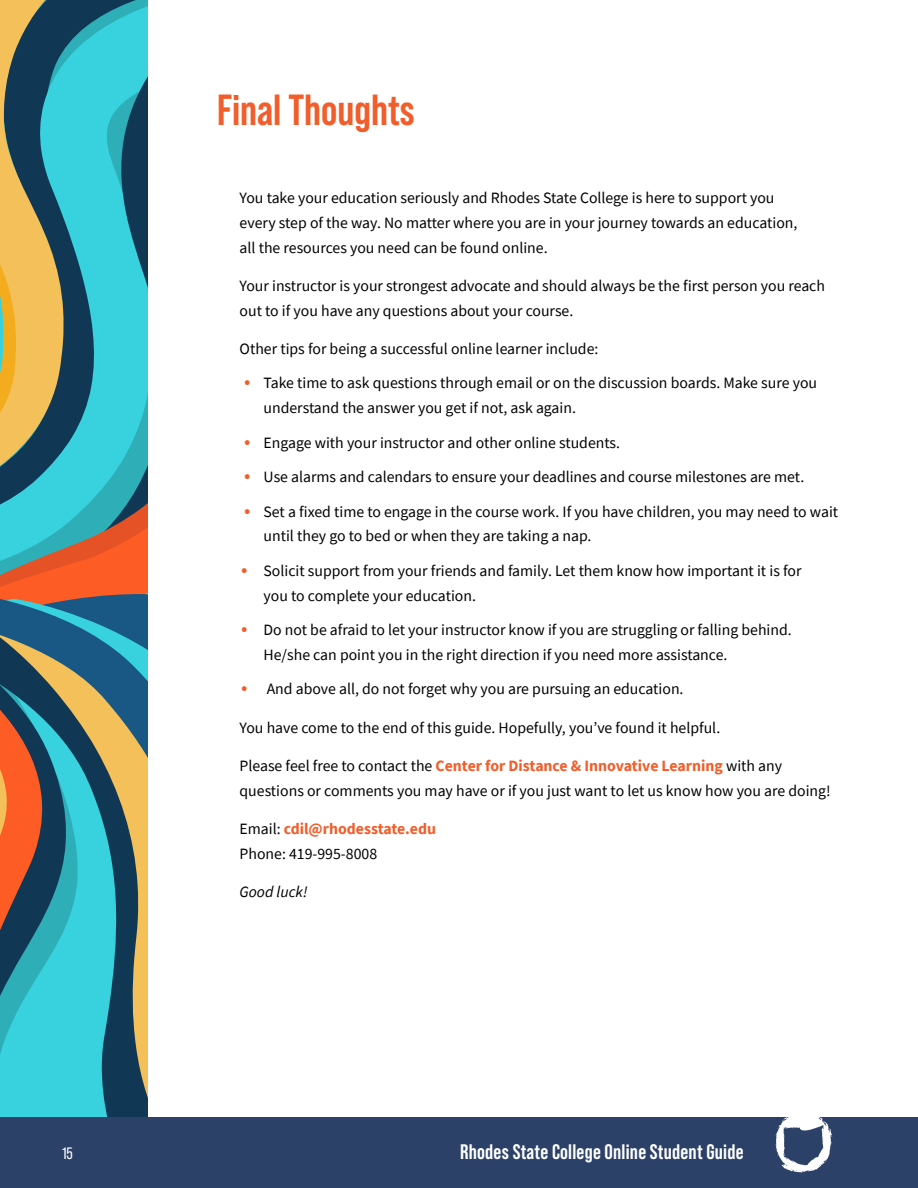
<style>
.page{position:relative;width:918px;height:1188px;background:#fff}
.page>*{position:absolute;margin:0;border:0;box-sizing:border-box;transform-origin:0 0}
.heading_orange{font:700 43.5px "Bebas Neue Pro";color:#f15e2b}
.t1{font:700 21px "Bebas Neue Pro";letter-spacing:.01em;color:#fff}
.t2{font:16.5px "Bebas Neue Pro";color:#fff}
.indent_body_text{font:15.75px/24.8px "Source Sans Pro";color:#000}
.body_text{font:15.75px/24.8px "Source Sans Pro";color:#000}
.body_text-2{font:700 15.75px "Source Sans Pro";color:#f15e2b}
.body_text-3{font:italic 15.75px "Source Sans Pro";color:#000}
.s1{font-size:21px;color:#f15e2b}
.s2{font-weight:700;color:#f15e2b}
.s3{font-weight:400;color:#000}
</style>
<div class="page">
<div style="left:0;top:1117px;width:918px;height:71px;background:#2b4168"></div>
<svg style="left:775px;top:1117px;width:58px;height:56px"></svg>
<svg style="left:0;top:523px;width:148px;height:61px;background:#ad7c5f"></svg>
<svg style="left:0;top:0;width:148px;height:523px;background:#529e96"></svg>
<svg style="left:0;top:584px;width:148px;height:533px;background:#548988"></svg>
<p class="heading_orange" style="left:217px;top:85px;width:199px">Final Thoughts</p>
<p class="body_text" style="left:240px;top:186px;width:559px">You take your education seriously and Rhodes State College is here to support you every step of the way. No matter where you are in your journey towards an education, all the resources you need can be found online.</p>
<p class="body_text" style="left:240px;top:273px;width:587px">Your instructor is your strongest advocate and should always be the first person you reach out to if you have any questions about your course.</p>
<p class="body_text" style="left:240px;top:336px;width:360px">Other tips for being a successful online learner include:</p>
<p class="indent_body_text" style="left:264px;top:371px;width:555px;text-indent:-19px"><span class="s1">•</span> Take time to ask questions through email or on the discussion boards. Make sure you understand the answer you get if not, ask again.</p>
<p class="indent_body_text" style="left:244px;top:430px;width:377px"><span class="s1">•</span> Engage with your instructor and other online students.</p>
<p class="indent_body_text" style="left:244px;top:464px;width:562px"><span class="s1">•</span> Use alarms and calendars to ensure your deadlines and course milestones are met.</p>
<p class="indent_body_text" style="left:264px;top:499px;width:576px;text-indent:-19px"><span class="s1">•</span> Set a fixed time to engage in the course work. If you have children, you may need to wait until they go to bed or when they are taking a nap.</p>
<p class="indent_body_text" style="left:264px;top:558px;width:539px;text-indent:-22px"><span class="s1">•</span> Solicit support from your friends and family. Let them know how important it is for you to complete your education.</p>
<p class="indent_body_text" style="left:264px;top:617px;width:530px;text-indent:-22px"><span class="s1">•</span> Do not be afraid to let your instructor know if you are struggling or falling behind.<br>He/she can point you in the right direction if you need more assistance.</p>
<p class="indent_body_text" style="left:241px;top:677px;width:444px"><span class="s1">•</span> And above all, do not forget why you are pursuing an education.</p>
<p class="body_text" style="left:240px;top:715px;width:482px">You have come to the end of this guide. Hopefully, you’ve found it helpful.</p>
<p class="body_text" style="left:240px;top:753px;width:593px">Please feel free to contact the <span class="s2">Center for Distance &amp; Innovative Learning</span> with any questions or comments you may have or if you just want to let us know how you are doing!</p>
<p class="body_text-2" style="left:240px;top:818px;width:198px"><span class="s3">Email:</span> cdil@rhodesstate.edu</p>
<p class="body_text" style="left:240px;top:841px;width:139px">Phone: 419-995-8008</p>
<p class="body_text-3" style="left:240px;top:882px;width:69px">Good luck!</p>
<p class="t2" style="left:62px;top:1144px;width:12px">15</p>
<h2 class="t1" style="left:460px;top:1140px;width:285px">Rhodes State College Online Student Guide</h2>
</div>
